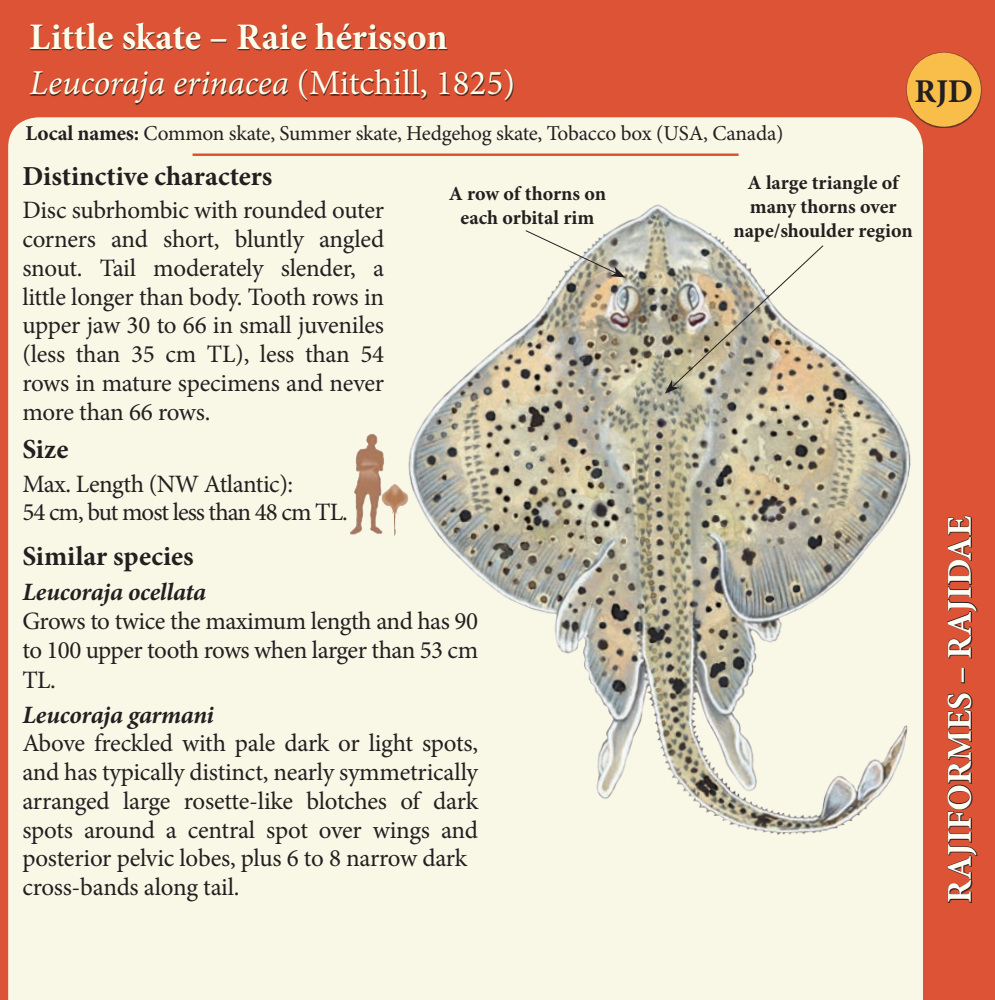
<style>
.page{position:relative;width:995px;height:1000px;background:#fff}
.page>*{position:absolute;margin:0;border:0;box-sizing:border-box;transform-origin:0 0}
.t1{font:700 37.5px "Minion Pro";color:#fffde9}
.t2{font:italic 35px "Minion Pro";letter-spacing:-.005em;color:#fffde9}
.t3{font:700 35px "Minion Pro";color:#fffef4}
.t4{font:700 33.25px "Minion Pro";color:#231f20}
.t5{font:700 27.5px "Minion Pro";color:#231f20}
.t6{font:25px/28.8px "Minion Pro";letter-spacing:-.015em;color:#231f20;text-align:right}
.t7{font:25px/28.8px "Minion Pro";letter-spacing:-.04em;color:#231f20}
.t8{font:italic 700 25px "Minion Pro";letter-spacing:-.015em;color:#231f20}
.t9{font:21.25px "Minion Pro";letter-spacing:-.015em;color:#231f20}
.t10{font:700 20px/24px "Minion Pro";color:#231f20;text-align:center}
.s1{font-style:normal}
.s2{font-weight:700}
</style>
<div class="page">
<div style="left:922px;top:117px;width:72px;height:883px;background:#dc5435"></div>
<div style="left:0;top:0;width:994px;height:117px;background:#dc5435"></div>
<div style="left:0;top:72px;width:57px;height:928px;background:#dc5435"></div>
<hr style="left:991px;top:72px;width:2px;height:928px;background:#dc5435">
<div style="left:8px;top:117px;width:914px;height:883px;background:#f9f8e7"></div>
<img style="left:385px;top:173px;width:569px;height:681px">
<div style="left:31px;top:24px;width:482px;height:80px;background:#231f20;opacity:.75"></div>
<div style="left:948px;top:517px;width:29px;height:386px;background:#dc5435"></div>
<svg style="left:946px;top:692px;width:31px;height:211px"></svg>
<svg style="left:961px;top:668px;width:2px;height:15px"></svg>
<svg style="left:946px;top:515px;width:31px;height:144px"></svg>
<img style="left:350px;top:424px;width:35px;height:118px">
<img style="left:380px;top:483px;width:30px;height:53px">
<hr style="left:192px;top:153px;width:546px;height:3px;background:#dc5435">
<img style="left:664px;top:245px;width:159px;height:149px">
<svg style="left:525px;top:230px;width:100px;height:48px;background:#d8d7c8"></svg>
<div style="left:906px;top:52px;width:76px;height:76px;background:#231f20;opacity:.7"></div>
<div style="left:906px;top:53px;width:74px;height:74px;background:#f9be4a;border-radius:50%"></div>
<svg style="left:993px;top:992px;width:2px;height:8px"></svg>
<h1 class="t1" style="left:29px;top:11px;width:420px">Little skate – Raie hérisson</h1>
<h2 class="t2" style="left:29px;top:59px;width:487px">Leucoraja erinacea <span class="s1">(Mitchill, 1825(</span></h2>
<p class="t9" style="left:25px;top:119px;width:759px"><span class="s2">Local names:</span> Common skate, Summer skate, Hedgehog skate, Tobacco box (USA, Canada(</p>
<h3 class="t4" style="left:914px;top:68px;width:60px">RJD</h3>
<p class="t5" style="left:22px;top:156px;width:251px">Distinctive characters</p>
<p class="t6" style="left:22px;top:196px;width:363px">Disc subrhombic with rounded outer angled</p>
<p class="t6" style="left:111px;top:225px;width:39px">and</p>
<p class="t6" style="left:163px;top:225px;width:58px">short,</p>
<p class="t6" style="left:235px;top:225px;width:70px">bluntly</p>
<p class="t6" style="left:22px;top:225px;width:75px">corners</p>
<p class="t10" style="left:448px;top:181px;width:159px">A row of thorns on each orbital rim</p>
<p class="t10" style="left:733px;top:171px;width:181px">A large triangle of many thorns over nape/shoulder region</p>
<p class="t6" style="left:100px;top:254px;width:38px">Tail</p>
<p class="t6" style="left:153px;top:254px;width:112px">moderately</p>
<p class="t6" style="left:281px;top:254px;width:77px">slender,</p>
<p class="t6" style="left:22px;top:254px;width:363px;text-align:left">snout.<br>little longer than body. Tooth rows in upper jaw 30 to 66 in small juveniles (less than 35 cm TL ,) less than 54 rows in mature specimens and never more than 66 rows.</p>
<p class="t5" style="left:22px;top:430px;width:48px">Size</p>
<p class="t7" style="left:22px;top:469px;width:327px">Max. Length (NW Atlantic :(<br>54 cm, but most less than 48 cm TL.</p>
<p class="t5" style="left:22px;top:537px;width:173px">Similar species</p>
<p class="t8" style="left:22px;top:574px;width:185px">Leucoraja ocellata</p>
<p class="t6" style="left:22px;top:606px;width:457px;line-height:29.5px;text-align:justify">Grows to twice the maximum length and has 90 to 100 upper tooth rows when larger than 53 cm TL.</p>
<p class="t8" style="left:22px;top:697px;width:193px">Leucoraja garmani</p>
<p class="t6" style="left:22px;top:729px;width:457px">Above freckled with pale dark or light spots, and has typically distinct, nearly symmetrically dark</p>
<p class="t6" style="left:373px;top:254px;width:12px">a</p>
<p class="t6" style="left:22px;top:787px;width:457px;text-align:left">arranged<br>spots around a central spot over wings and posterior pelvic lobes, plus to6 8 narrow dark cross-bands along tail.</p>
<p class="t6" style="left:123px;top:787px;width:49px">large</p>
<p class="t6" style="left:184px;top:787px;width:111px">rosette-like</p>
<p class="t6" style="left:306px;top:787px;width:82px">blotches</p>
<p class="t6" style="left:400px;top:787px;width:21px">of</p>
<h2 class="t3" style="left:934px;top:903px;width:389px;rotate:-90deg">RAJIFORMES – RAJIDAE</h2>
</div>
